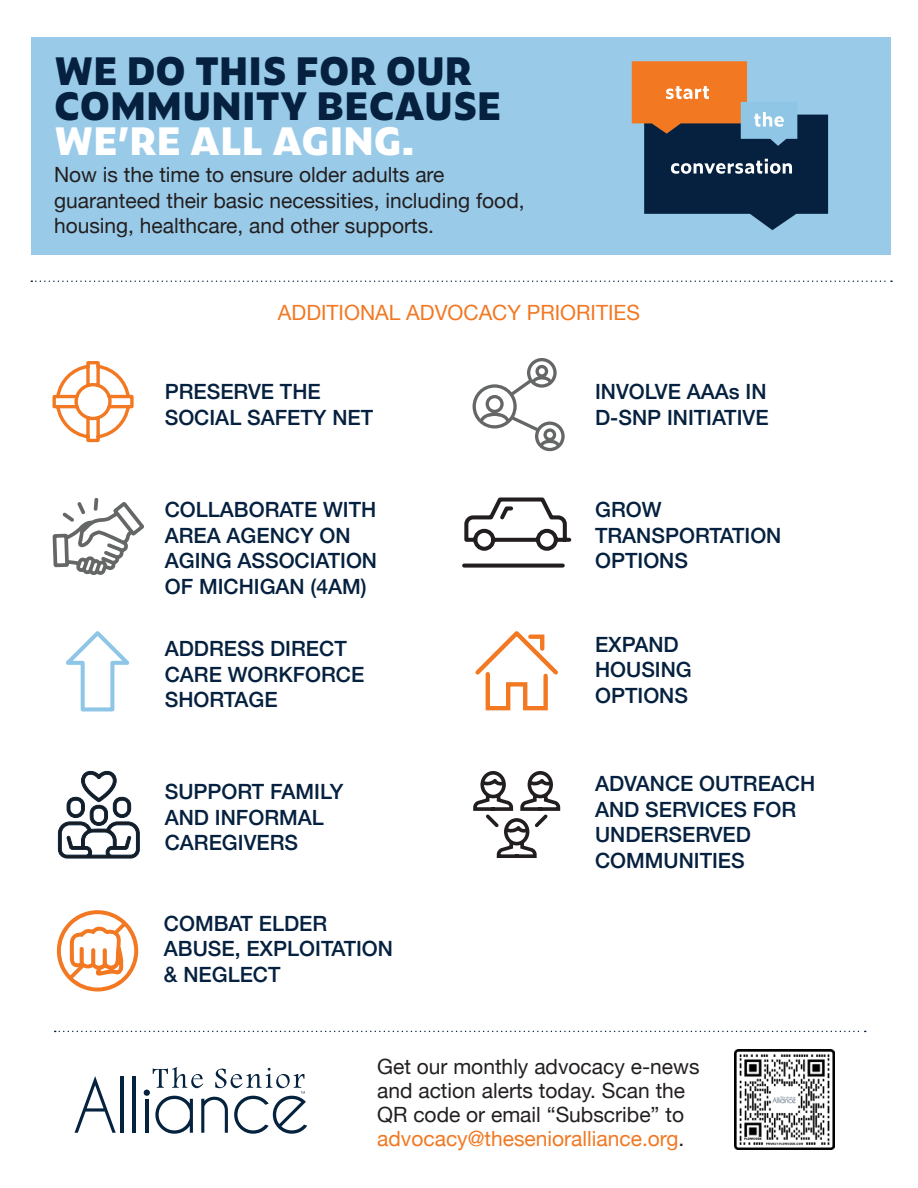
<style>
.page{position:relative;width:918px;height:1188px;background:#fff}
.page>*{position:absolute;margin:0;border:0;box-sizing:border-box;transform-origin:0 0}
.t1{font:800 37.2px/35.2px "Zeitung Pro";color:#05213f}
.t2{font:800 37.2px "Zeitung Pro";color:#fff}
.t3{font:500 21px/25.5px "Helvetica Neue";color:#05213f}
.t4{font:21px/24px "Helvetica Neue";color:#231f20}
.t5{font:21px "Helvetica Neue";color:#f27822}
.s1{color:#f27822}
</style>
<div class="page">
<div style="left:31px;top:37px;width:860px;height:218px;background:#99cbe9"></div>
<svg style="left:75px;top:1076px;width:41px;height:57px"></svg>
<svg style="left:144px;top:1067px;width:163px;height:67px"></svg>
<hr style="left:132px;top:1076px;width:3px;height:57px;background:#05223e">
<hr style="left:121px;top:1076px;width:3px;height:57px;background:#05223e">
<img style="left:735px;top:1050px;width:100px;height:99px">
<svg style="left:55px;top:1031px;width:811px;height:1px"></svg>
<svg style="left:31px;top:280px;width:861px;height:2px"></svg>
<svg style="left:52px;top:361px;width:82px;height:82px"></svg>
<svg style="left:52px;top:498px;width:92px;height:214px"></svg>
<svg style="left:464px;top:497px;width:108px;height:54px"></svg>
<svg style="left:464px;top:564px;width:99px;height:4px"></svg>
<svg style="left:475px;top:631px;width:83px;height:80px"></svg>
<svg style="left:56px;top:910px;width:83px;height:82px"></svg>
<svg style="left:80px;top:949px;width:4px;height:13px"></svg>
<svg style="left:91px;top:950px;width:4px;height:13px"></svg>
<svg style="left:103px;top:950px;width:4px;height:13px"></svg>
<svg style="left:473px;top:771px;width:88px;height:87px"></svg>
<svg style="left:58px;top:770px;width:82px;height:89px"></svg>
<svg style="left:473px;top:358px;width:92px;height:93px"></svg>
<svg style="left:632px;top:61px;width:196px;height:169px"></svg>
<h1 class="t1" style="left:54px;top:54px;width:449px">WE DO THIS FOR OUR<br>COMMUNITY BECAUSE</h1>
<h1 class="t2" style="left:54px;top:120px;width:362px">WE’RE ALL AGING.</h1>
<p class="t4" style="left:54px;top:164px;width:472px;line-height:25.5px">Now is the time to ensure older adults are guaranteed their basic necessities, including food, housing, healthcare, and other supports.</p>
<p class="t5" style="left:278px;top:305px;width:364px">ADDITIONAL ADVOCACY PRIORITIES</p>
<p class="t3" style="left:165px;top:381px;width:210px">PRESERVE THE<br>SOCIAL SAFETY NET</p>
<p class="t3" style="left:165px;top:499px;width:214px">COLLABORATE WITH<br>AREA AGENCY ON<br>AGING ASSOCIATION<br>OF MICHIGAN (4AM)</p>
<p class="t3" style="left:165px;top:638px;width:201px">ADDRESS DIRECT<br>CARE WORKFORCE<br>SHORTAGE</p>
<p class="t3" style="left:165px;top:781px;width:180px">SUPPORT FAMILY<br>AND INFORMAL<br>CAREGIVERS</p>
<p class="t3" style="left:164px;top:912px;width:231px">COMBAT ELDER<br>ABUSE, EXPLOITATION &amp; NEGLECT</p>
<p class="t3" style="left:595px;top:381px;width:175px">INVOLVE AAAs IN<br>D-SNP INITIATIVE</p>
<p class="t3" style="left:595px;top:499px;width:188px">GROW<br>TRANSPORTATION<br>OPTIONS</p>
<p class="t3" style="left:595px;top:633px;width:98px">EXPAND<br>HOUSING<br>OPTIONS</p>
<p class="t3" style="left:595px;top:773px;width:222px">ADVANCE OUTREACH<br>AND SERVICES FOR<br>UNDERSERVED<br>COMMUNITIES</p>
<p class="t4" style="left:377px;top:1057px;width:324px">Get our monthly advocacy e-news and action alerts today. Scan the QR code or email “Subscribe” to <span class="s1">advocacy@thesenioralliance.org</span>.</p>
</div>
